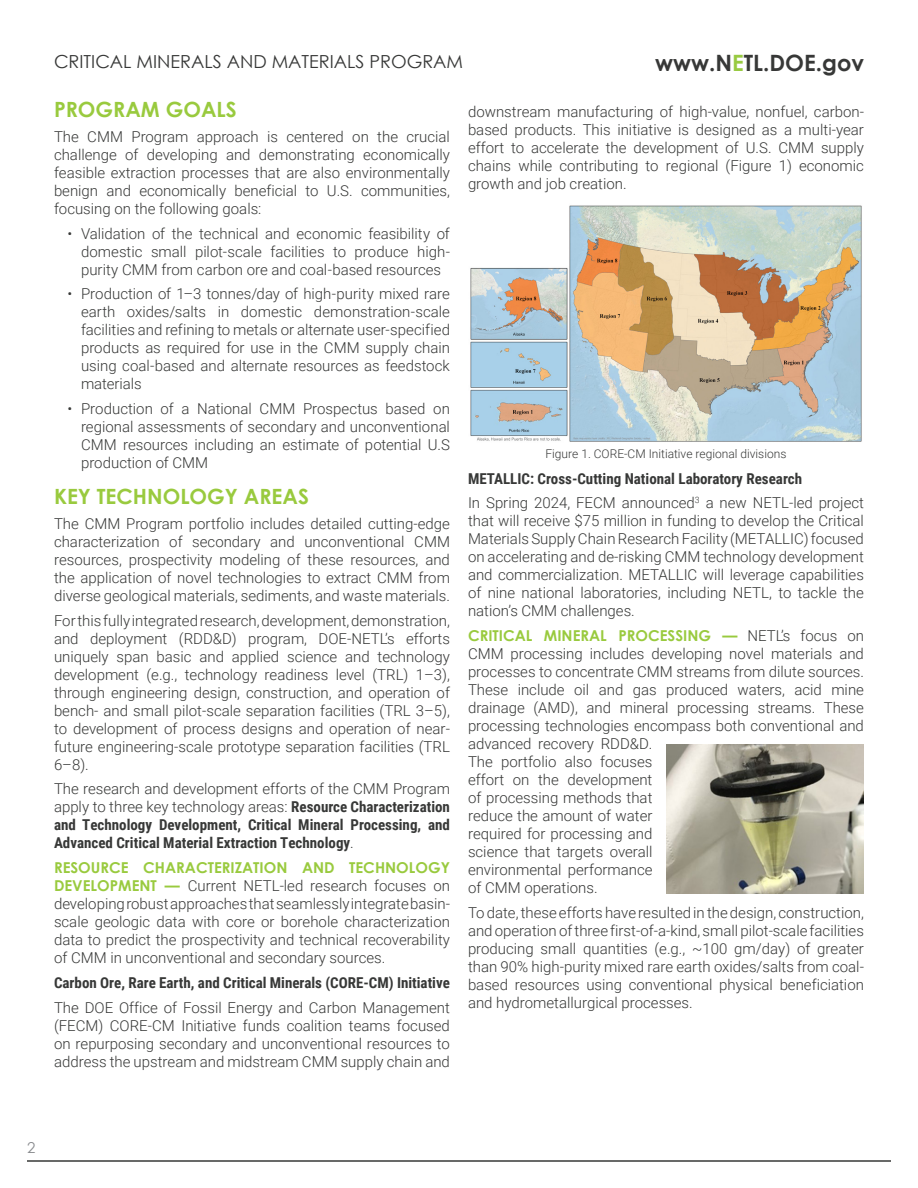
<style>
.page{position:relative;width:918px;height:1188px;background:#fff}
.page>*{position:absolute;margin:0;border:0;box-sizing:border-box;transform-origin:0 0}
.t1{font:700 22.5px "Century Gothic";color:#373837}
.Body_Text{font:700 21px "Century Gothic";color:#99ca3e}
.t2{font:18px "Century Gothic";color:#373837}
.Body_Text-2{font:300 15px/18px "Roboto";color:#373837;text-align:justify}
.Body_Text-3{font:700 15px/18px "Roboto Condensed";color:#373837;text-align:justify}
.t3{font:15px "Century Gothic";color:#8a8c8f}
.t4{font:300 12px "Roboto";color:#373837}
.s1{color:#98ca41}
.s2{font-family:"Roboto";font-weight:300}
.s3{font-family:"Century Gothic";font-weight:700;color:#99ca3e}
</style>
<div class="page">
<hr style="left:27px;top:1160px;width:864px;height:2px;background:#373837">
<img style="left:470px;top:205px;width:392px;height:237px">
<img style="left:666px;top:744px;width:198px;height:149px">
<p class="t2" style="left:54px;top:48px;width:411px">CRITICAL MINERALS AND MATERIALS PROGRAM</p>
<h1 class="t1" style="left:655px;top:46px;width:210px">www.N<span class="s1">E</span>TL.DOE.gov</h1>
<p class="Body_Text" style="left:54px;top:93px;width:184px">PROGRAM GOALS</p>
<p class="Body_Text-2" style="left:54px;top:127px;width:398px">The CMM Program approach is centered on the crucial challenge of developing and demonstrating economically feasible extraction processes that are also environmentally benign and economically beneficial to U.S. communities, focusing on the following goals:</p>
<p class="Body_Text-2" style="left:81px;top:224px;width:370px;text-indent:-14px">• Validation of the technical and economic feasibility of domestic small pilot-scale facilities to produce high&shy;purity CMM from carbon ore and coal-based resources</p>
<p class="Body_Text-2" style="left:81px;top:284px;width:371px;text-indent:-14px">• Production of 1–3 tonnes/day of high-purity mixed rare earth oxides/salts in domestic demonstration-scale facilities and refining to metals or alternate user-specified products as required for use in the CMM supply chain using coal-based and alternate resources as feedstock materials</p>
<p class="Body_Text-2" style="left:81px;top:399px;width:371px;text-indent:-14px">• Production of a National CMM Prospectus based on regional assessments of secondary and unconventional CMM resources including an estimate of potential U.S production of CMM</p>
<p class="Body_Text" style="left:54px;top:480px;width:256px">KEY TECHNOLOGY AREAS</p>
<p class="Body_Text-2" style="left:54px;top:514px;width:398px">The CMM Program portfolio includes detailed cutting-edge characterization of secondary and unconventional CMM resources, prospectivity modeling of these resources, and the application of novel technologies to extract CMM from diverse geological materials, sediments, and waste materials.</p>
<p class="Body_Text-2" style="left:54px;top:611px;width:397px">For this fully integrated research, development, demonstration, and deployment (RDD&amp;D) program, DOE-NETL’s efforts uniquely span basic and applied science and technology development (e.g., technology readiness level (TRL) 1–3), through engineering design, construction, and operation of bench- and small pilot-scale separation facilities (TRL 3–5), to development of process designs and operation of near&shy;future engineering-scale prototype separation facilities (TRL 6–8).</p>
<p class="Body_Text-3" style="left:54px;top:779px;width:398px"><span class="s2">The research and development efforts of the CMM Program apply to three key technology areas:</span> Resource Characterization and Technology Development, Critical Mineral Processing, and Advanced Critical Material Extraction Technology<span class="s2">.</span></p>
<p class="Body_Text-2" style="left:54px;top:858px;width:398px"><span class="s3">RESOURCE CHARACTERIZATION AND TECHNOLOGY DEVELOPMENT —</span> Current NETL-led research focuses on developing robust approaches that seamlessly integrate basin&shy;scale geologic data with core or borehole characterization data to predict the prospectivity and technical recoverability of CMM in unconventional and secondary sources.</p>
<p class="Body_Text-3" style="left:54px;top:973px;width:398px">Carbon Ore, Rare Earth, and Critical Minerals (CORE-CM) Initiative</p>
<p class="Body_Text-2" style="left:54px;top:998px;width:398px">The DOE Office of Fossil Energy and Carbon Management (FECM) CORE-CM Initiative funds coalition teams focused on repurposing secondary and unconventional resources to address the upstream and midstream CMM supply chain and</p>
<p class="Body_Text-2" style="left:468px;top:102px;width:398px">downstream manufacturing of high-value, nonfuel, carbon&shy;based products. This initiative is designed as a multi-year effort to accelerate the development of U.S. CMM supply chains while contributing to regional (Figure 1) economic growth and job creation.</p>
<p class="t4" style="left:546px;top:445px;width:242px">Figure 1. CORE-CM Initiative regional divisions</p>
<p class="Body_Text-3" style="left:468px;top:469px;width:336px">METALLIC: Cross-Cutting National Laboratory Research</p>
<p class="Body_Text-2" style="left:468px;top:494px;width:398px">In Spring 2024, FECM announced<sup>3</sup> a new NETL-led project that will receive $75 million in funding to develop the Critical Materials Supply Chain Research Facility (METALLIC) focused on accelerating and de-risking CMM technology development and commercialization. METALLIC will leverage capabilities of nine national laboratories, including NETL, to tackle the nation’s CMM challenges.</p>
<p class="Body_Text-2" style="left:468px;top:626px;width:398px;text-align:left"><span class="s3">CRITICAL MINERAL PROCESSING —</span> NETL’s focus on CMM processing includes developing novel materials and processes to concentrate CMM streams from dilute sources.<br>These include oil and gas produced waters, acid mine drainage (AMD), and mineral processing streams. These processing technologies encompass both conventional and advanced recovery RDD&amp;D.<br>The portfolio also focuses<br>effort on the development<br>of processing methods that<br>reduce the amount of water<br>required for processing and<br>science that targets overall<br>environmental performance<br>of CMM operations.</p>
<p class="Body_Text-2" style="left:468px;top:903px;width:398px">To date, these efforts have resulted in the design, construction, and operation of three first-of-a-kind, small pilot-scale facilities producing small quantities (e.g., ~100 gm/day) of greater than 90% high-purity mixed rare earth oxides/salts from coal&shy;based resources using conventional physical beneficiation and hydrometallurgical processes.</p>
<p class="t3" style="left:27px;top:1137px;width:10px">2</p>
</div>
